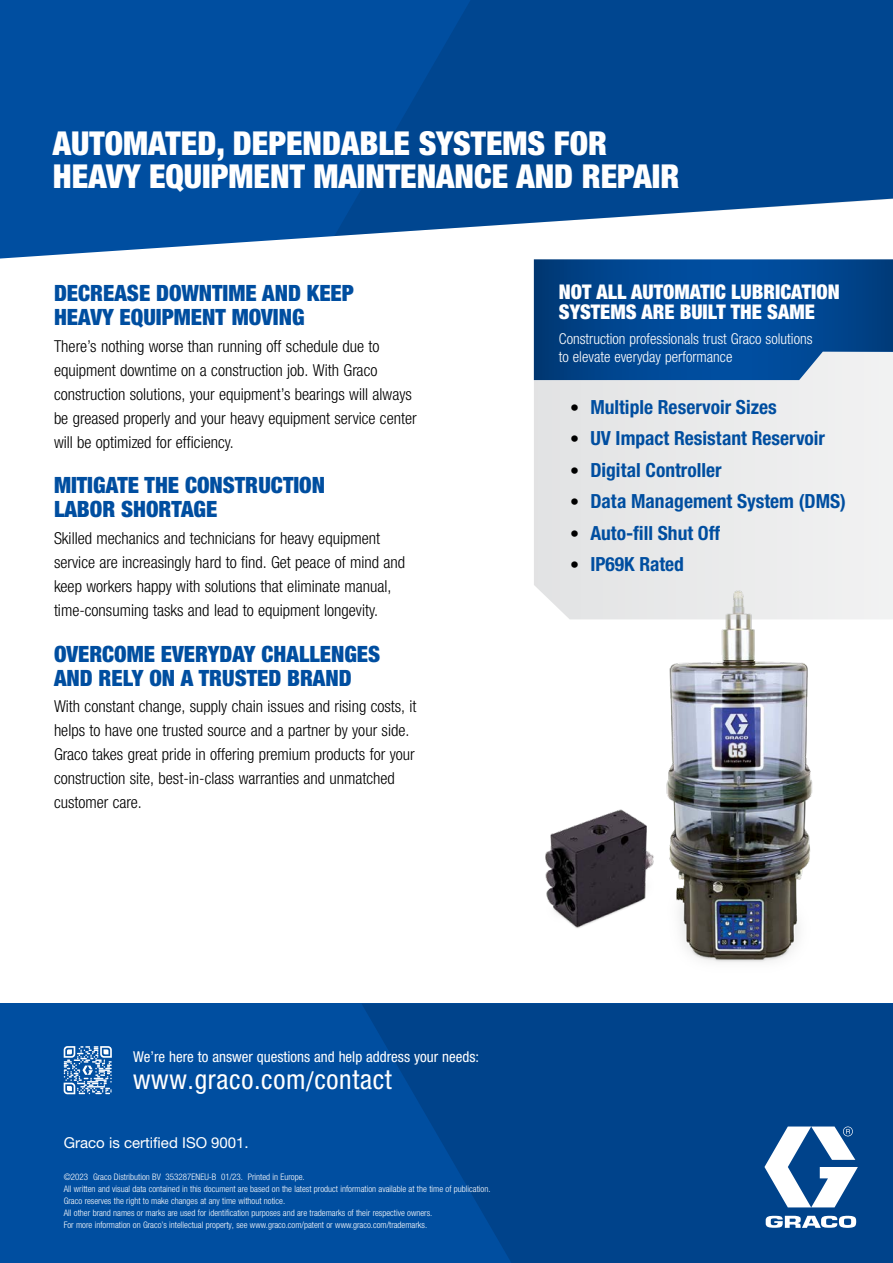
<style>
.page{position:relative;width:893px;height:1263px;background:#fff}
.page>*{position:absolute;margin:0;border:0;box-sizing:border-box;transform-origin:0 0}
.t1{font:900 condensed 33px/33px "Helvetica Neue LTW1 G";color:#fff}
.t2{font:condensed 27px "Helvetica Neue LTW1 G";letter-spacing:.025em;color:#fff}
.t3{font:900 condensed 22.5px/24px "Helvetica Neue LTW1 G";color:#004ea0}
.t4{font:900 condensed 20.25px/19.5px "Helvetica Neue LTW1 G";color:#fff}
.t5{font:700 condensed 19.5px "Helvetica Neue LTW1 G";color:#004ea0}
.t6{font:300 condensed 16.5px/24px "Helvetica Neue LTW1 G";color:#000}
.t7{font:300 condensed 15px/18px "Helvetica Neue LTW1 G";color:#fff}
.t8{font:condensed 15px "Helvetica Neue LTW1 G";color:#fff}
.t9{font:15px "Helvetica Neue LTW1 G";color:#fff}
.t10{font:300 condensed 9px/12px "Helvetica Neue LTW1 G";color:#fff}
.s1{font-weight:400;font-size:18px;color:#000}
</style>
<div class="page">
<img style="left:641px;top:619px;width:172px;height:343px">
<img style="left:545px;top:802px;width:117px;height:151px">
<div style="left:0;top:0;width:335px;height:259px;background:#004ea0"></div>
<svg style="left:334px;top:0;width:559px;height:236px;background:#13559a"></svg>
<div style="left:0;top:1003px;width:893px;height:260px;background:#004ea0"></div>
<svg style="left:362px;top:1004px;width:531px;height:259px;fill:#00438b"></svg>
<svg style="left:764px;top:1126px;width:94px;height:102px;background:#769ac0"></svg>
<svg style="left:64px;top:1046px;width:48px;height:48px"></svg>
<svg style="left:534px;top:259px;width:359px;height:93px;background:#014791"></svg>
<svg style="left:534px;top:352px;width:359px;height:267px;fill:#e9eaea"></svg>
<h1 class="t1" style="left:53px;top:127px;width:628px">AUTOMATED, DEPENDABLE SYSTEMS FOR<br>HEAVY EQUIPMENT MAINTENANCE AND REPAIR</h1>
<h3 class="t3" style="left:54px;top:281px;width:301px">DECREASE DOWNTIME AND KEEP<br>HEAVY EQUIPMENT MOVING</h3>
<p class="t6" style="left:54px;top:334px;width:364px">There’s nothing worse than running off schedule due to equipment downtime on a construction job. With Graco construction solutions, your equipment’s bearings will always be greased properly and your heavy equipment service center will be optimized for efficiency.</p>
<h3 class="t3" style="left:54px;top:473px;width:273px">MITIGATE THE CONSTRUCTION<br>LABOR SHORTAGE</h3>
<p class="t6" style="left:54px;top:526px;width:353px">Skilled mechanics and technicians for heavy equipment service are increasingly hard to find. Get peace of mind and keep workers happy with solutions that eliminate manual, time-consuming tasks and lead to equipment longevity.</p>
<h3 class="t3" style="left:54px;top:642px;width:328px">OVERCOME EVERYDAY CHALLENGES<br>AND RELY ON A TRUSTED BRAND</h3>
<p class="t6" style="left:54px;top:695px;width:364px">With constant change, supply chain issues and rising costs, it helps to have one trusted source and a partner by your side.<br>Graco takes great pride in offering premium products for your construction site, best-in-class warranties and unmatched customer care.</p>
<p class="t4" style="left:559px;top:282px;width:282px">NOT ALL AUTOMATIC LUBRICATION<br>SYSTEMS ARE BUILT THE SAME</p>
<p class="t7" style="left:559px;top:329px;width:255px">Construction professionals trust Graco solutions to elevate everyday performance</p>
<p class="t5" style="left:570px;top:395px;width:208px"><span class="s1">•</span> Multiple Reservoir Sizes</p>
<p class="t5" style="left:570px;top:427px;width:256px"><span class="s1">•</span> UV Impact Resistant Reservoir</p>
<p class="t5" style="left:570px;top:458px;width:153px"><span class="s1">•</span> Digital Controller</p>
<p class="t5" style="left:570px;top:490px;width:277px"><span class="s1">•</span> Data Management System (DMS)</p>
<p class="t5" style="left:570px;top:521px;width:151px"><span class="s1">•</span> Auto-fill Shut Off</p>
<p class="t5" style="left:570px;top:553px;width:115px"><span class="s1">•</span> IP69K Rated</p>
<p class="t8" style="left:133px;top:1048px;width:347px">We’re here to answer questions and help address your needs:</p>
<h2 class="t2" style="left:133px;top:1063px;width:260px">www.graco.com/contact</h2>
<p class="t9" style="left:64px;top:1133px;width:187px">Graco is certified ISO 9001.</p>
<p class="t10" style="left:64px;top:1171px;width:428px">©2023 Graco Distribution BV 353287ENEU-B 01/23. Printed in Europe.<br>All written and visual data contained in this document are based on the latest product information available at the time of publication.<br>Graco reserves the right to make changes at any time without notice.<br>All other brand names or marks are used for identification purposes and are trademarks of their respective owners.<br>For more information on Graco’s intellectual property, see www.graco.com/patent or www.graco.com/trademarks.</p>
</div>
